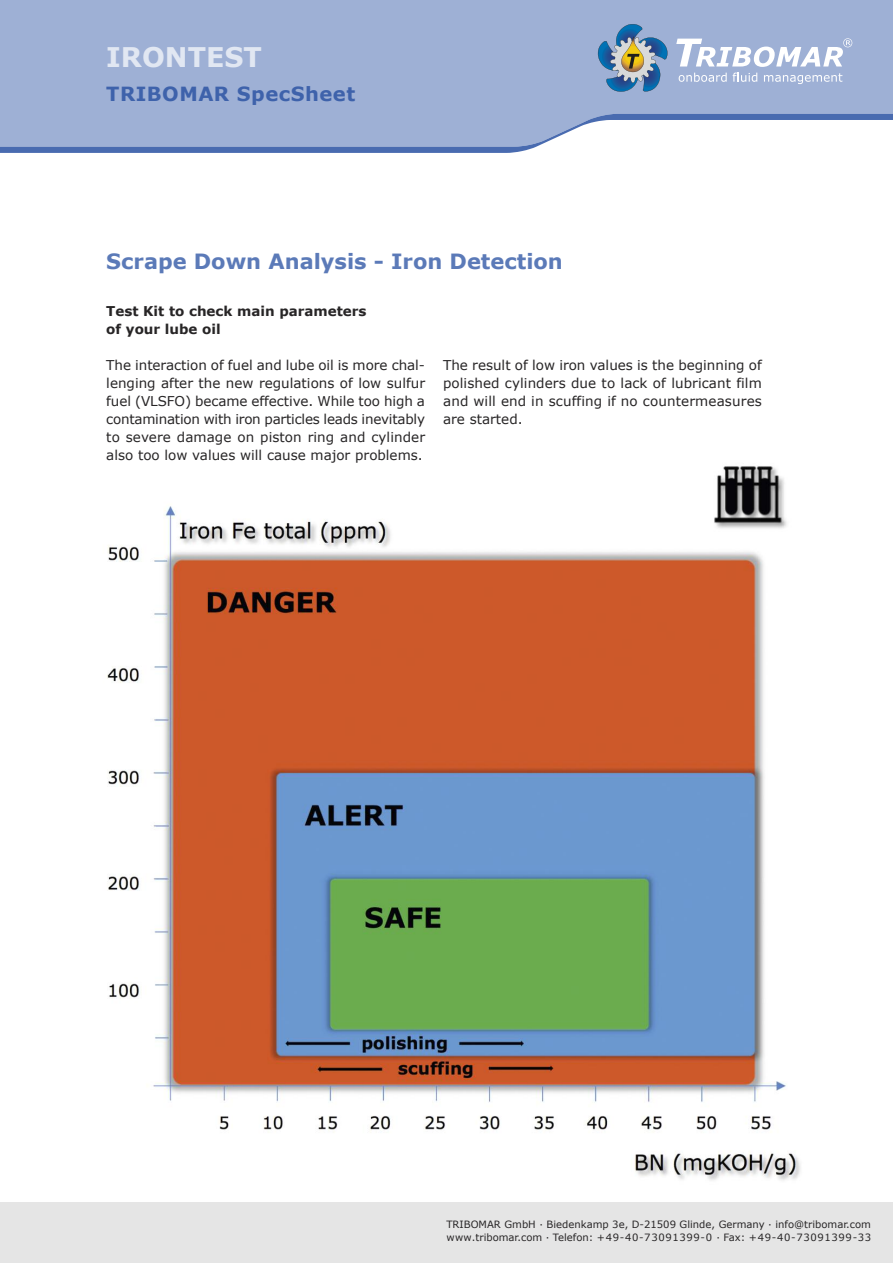
<style>
.page{position:relative;width:893px;height:1263px;background:#fff}
.page>*{position:absolute;margin:0;border:0;box-sizing:border-box;transform-origin:0 0}
.t1{font:700 27px "Verdana";color:rgb(255 255 255/.7)}
.t2{font:700 21px "Verdana";color:#5b7ab8}
.t3{font:700 19.5px "Verdana";letter-spacing:.025em;color:#3e62ab}
.t4{font:13.5px/18px "Verdana";letter-spacing:.005em;color:#272526;text-align:justify}
.t5{font:700 13.5px/18px "Verdana";color:#272526}
.t6{font:10.05px/13.5px "Verdana";color:#272526}
</style>
<div class="page">
<div style="left:0;top:1202px;width:893px;height:61px;background:#e5e5e5"></div>
<img style="left:107px;top:466px;width:694px;height:715px">
<div style="left:0;top:0;width:893px;height:114px;background:#9eb0d5"></div>
<svg style="left:0;top:114px;width:893px;height:39px"></svg>
<svg style="left:676px;top:38px;width:176px;height:29px"></svg>
<svg style="left:679px;top:73px;width:48px;height:9px"></svg>
<svg style="left:733px;top:73px;width:24px;height:9px"></svg>
<svg style="left:764px;top:73px;width:78px;height:11px"></svg>
<svg style="left:596px;top:24px;width:72px;height:68px;background:#7b97af"></svg>
<h1 class="t1" style="left:106px;top:39px;width:157px">IRONTEST</h1>
<h3 class="t3" style="left:106px;top:82px;width:250px">TRIBOMAR SpecSheet</h3>
<h2 class="t2" style="left:106px;top:248px;width:458px">Scrape Down Analysis - Iron Detection</h2>
<p class="t5" style="left:106px;top:302px;width:262px">Test Kit to check main parameters of your lube oil</p>
<p class="t4" style="left:106px;top:356px;width:320px">The interaction of fuel and lube oil is more chal&shy;lenging after the new regulations of low sulfur fuel (VLSFO) became effective. While too high a contamination with iron particles leads inevitably to severe damage on piston ring and cylinder also too low values will cause major problems.</p>
<p class="t4" style="left:443px;top:356px;width:320px">The result of low iron values is the beginning of polished cylinders due to lack of lubricant film and will end in scuffing if no countermeasures are started.</p>
<p class="t6" style="left:446px;top:1217px;width:426px">TRIBOMAR GmbH · Biedenkamp 3e, D-21509 Glinde, Germany · info@tribomar.com www.tribomar.com · Telefon: +49-40-73091399-0 · Fax: +49-40-73091399-33</p>
</div>
